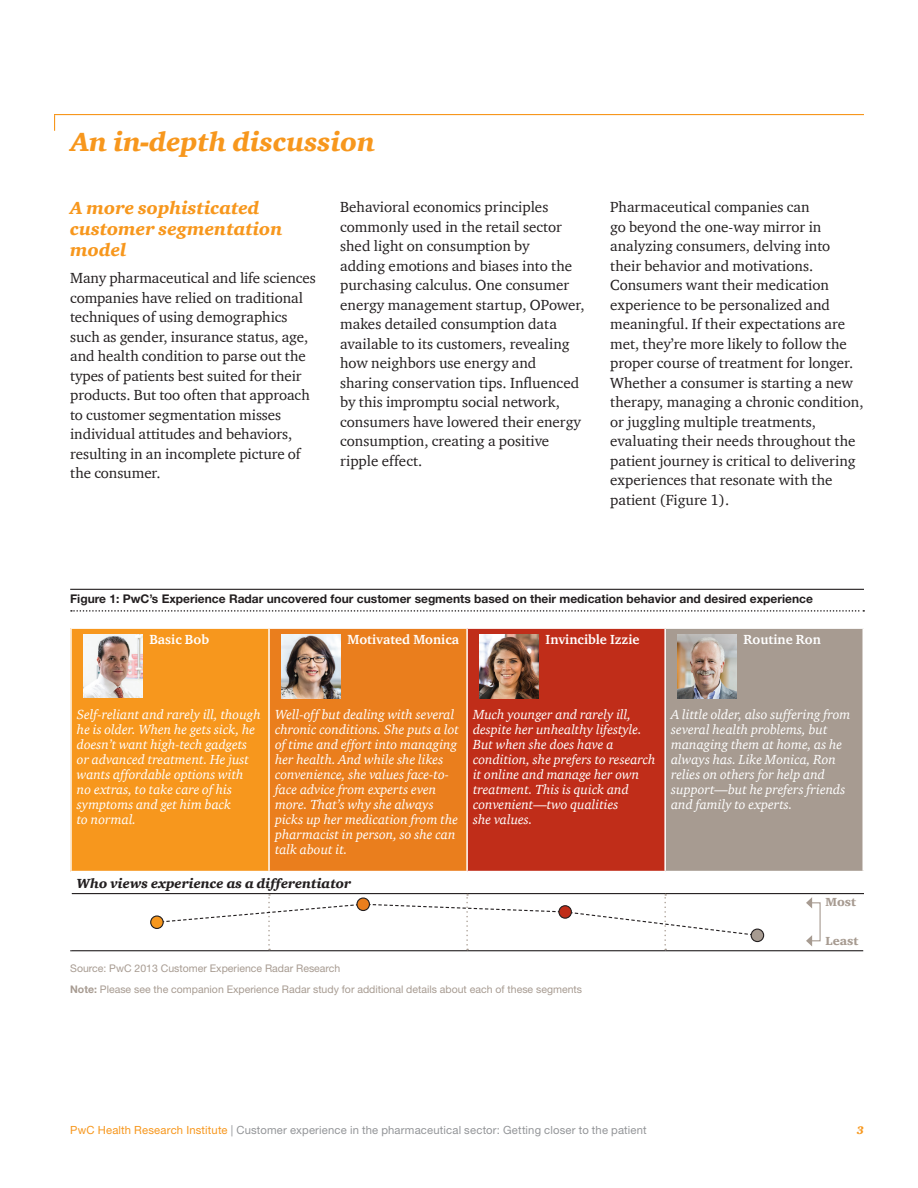
<style>
.page{position:relative;width:918px;height:1188px;background:#fff}
.page>*{position:absolute;margin:0;border:0;box-sizing:border-box;transform-origin:0 0}
.TOC_Section_head{font:italic 900 27px "ITC Charter Com";color:#f7971d}
.Body_headline_1{font:italic 900 18px/21px "ITC Charter Com";color:#f7971d}
.Body_copy_half_sp{font:15px/19.5px "ITC Charter Com";color:#231f20}
.Callout_text_large{font:italic 13.5px/15px "ITC Charter Com";color:#fff}
.Callout_text_large-2{font:700 13.5px "ITC Charter Com";color:#fff}
.Callout_text_large-3{font:italic 900 13.5px "ITC Charter Com";color:#231f20}
.Figure_Number{font:700 12px "Helvetica Neue";color:#231f20}
.Chart_copy{font:900 12px "ITC Charter Com";color:#a79b91}
.t1{font:11.25px "Helvetica Neue";letter-spacing:.015em;color:#939598}
.t2{font:italic 900 11.25px "ITC Charter Com";color:#f7971d}
.source{font:10.5px "Helvetica Neue";color:#a79b91}
.s1{font-weight:700}
.s2{color:#f7971d}
</style>
<div class="page">
<svg style="left:54px;top:115px;width:1px;height:16px"></svg>
<hr style="left:54px;top:114px;width:810px;height:1px;background:#f7971d">
<hr style="left:70px;top:589px;width:794px;height:1px;background:#231f20">
<svg style="left:71px;top:610px;width:793px;height:2px"></svg>
<div style="left:71px;top:628px;width:198px;height:244px;background:#f7971d"></div>
<div style="left:269px;top:628px;width:198px;height:244px;background:#ea7e1d"></div>
<div style="left:467px;top:628px;width:198px;height:244px;background:#c02d19"></div>
<div style="left:665px;top:628px;width:198px;height:244px;background:#a79b91"></div>
<hr style="left:70px;top:627px;width:199px;height:2px;background:#fff">
<hr style="left:70px;top:629px;width:2px;height:242px;background:#fff">
<hr style="left:269px;top:627px;width:198px;height:2px;background:#fff">
<hr style="left:268px;top:629px;width:2px;height:242px;background:#fff">
<hr style="left:467px;top:627px;width:198px;height:2px;background:#fff">
<hr style="left:466px;top:629px;width:2px;height:242px;background:#fff">
<hr style="left:665px;top:627px;width:199px;height:2px;background:#fff">
<hr style="left:664px;top:629px;width:2px;height:242px;background:#fff">
<hr style="left:862px;top:629px;width:2px;height:242px;background:#fff">
<hr style="left:70px;top:871px;width:199px;height:1px;background:#fff">
<hr style="left:269px;top:871px;width:198px;height:1px;background:#fff">
<hr style="left:467px;top:871px;width:198px;height:1px;background:#fff">
<hr style="left:665px;top:871px;width:199px;height:1px;background:#fff">
<hr style="left:72px;top:893px;width:197px;height:1px;background:#231f20">
<hr style="left:269px;top:893px;width:198px;height:1px;background:#231f20">
<hr style="left:467px;top:893px;width:198px;height:1px;background:#231f20">
<hr style="left:70px;top:950px;width:199px;height:1px;background:#231f20">
<hr style="left:269px;top:950px;width:198px;height:1px;background:#231f20">
<hr style="left:467px;top:950px;width:198px;height:1px;background:#231f20">
<hr style="left:665px;top:893px;width:199px;height:1px;background:#231f20">
<hr style="left:665px;top:950px;width:198px;height:1px;background:#231f20">
<img style="left:84px;top:634px;width:59px;height:64px">
<img style="left:282px;top:635px;width:59px;height:63px">
<img style="left:480px;top:635px;width:59px;height:63px">
<img style="left:678px;top:635px;width:59px;height:63px">
<div style="left:811px;top:902px;width:10px;height:39px;border:1px solid #a79b91"></div>
<svg style="left:806px;top:897px;width:6px;height:12px"></svg>
<svg style="left:806px;top:935px;width:6px;height:11px"></svg>
<svg style="left:156px;top:894px;width:603px;height:56px"></svg>
<div style="left:151px;top:916px;width:12px;height:12px;background:#f7971d;border-radius:50%"></div>
<div style="left:150px;top:915px;width:14px;height:14px;border:1px solid #231f20;border-radius:50%"></div>
<div style="left:357px;top:898px;width:12px;height:13px;background:#ea7e1d;border-radius:50%"></div>
<div style="left:356px;top:898px;width:14px;height:13px;border:1px solid #231f20;border-radius:50%"></div>
<div style="left:559px;top:906px;width:12px;height:12px;background:#c02d19;border-radius:50%"></div>
<div style="left:558px;top:905px;width:14px;height:14px;border:1px solid #231f20;border-radius:50%"></div>
<div style="left:751px;top:929px;width:13px;height:13px;background:#a79b91;border-radius:50%"></div>
<div style="left:751px;top:929px;width:13px;height:13px;border:1px solid #231f20;border-radius:50%"></div>
<p class="TOC_Section_head" style="left:71px;top:125px;width:306px">An in-depth discussion</p>
<p class="Body_headline_1" style="left:70px;top:197px;width:214px">A more sophisticated customer segmentation model</p>
<p class="Body_copy_half_sp" style="left:70px;top:268px;width:247px">Many pharmaceutical and life sciences companies have relied on traditional techniques of using demographics such as gender, insurance status, age, and health condition to parse out the types of patients best suited for their products. But too often that approach to customer segmentation misses individual attitudes and behaviors, resulting in an incomplete picture of the consumer.</p>
<p class="Body_copy_half_sp" style="left:340px;top:197px;width:246px">Behavioral economics principles commonly used in the retail sector shed light on consumption by<br>adding emotions and biases into the purchasing calculus. One consumer energy management startup, OPower, makes detailed consumption data available to its customers, revealing how neighbors use energy and sharing conservation tips. Influenced by this impromptu social network, consumers have lowered their energy consumption, creating a positive ripple effect.</p>
<p class="Body_copy_half_sp" style="left:610px;top:197px;width:255px">Pharmaceutical companies can<br>go beyond the one-way mirror in analyzing consumers, delving into their behavior and motivations.<br>Consumers want their medication experience to be personalized and meaningful. If their expectations are met, they’re more likely to follow the proper course of treatment for longer.<br>Whether a consumer is starting a new therapy, managing a chronic condition, or juggling multiple treatments, evaluating their needs throughout the patient journey is critical to delivering experiences that resonate with the patient (Figure 1).</p>
<p class="Figure_Number" style="left:70px;top:592px;width:744px">Figure 1: PwC’s Experience Radar uncovered four customer segments based on their medication behavior and desired experience</p>
<p class="Callout_text_large-2" style="left:149px;top:631px;width:61px">Basic Bob</p>
<p class="Callout_text_large-2" style="left:348px;top:631px;width:113px">Motivated Monica</p>
<p class="Callout_text_large-2" style="left:546px;top:631px;width:95px">Invincible Izzie</p>
<p class="Callout_text_large-2" style="left:744px;top:631px;width:79px">Routine Ron</p>
<p class="Callout_text_large" style="left:77px;top:707px;width:185px">Self-reliant and rarely ill, though he is older. When he gets sick, he doesn’t want high-tech gadgets or advanced treatment. He just wants affordable options with no extras, to take care of his symptoms and get him back<br>to normal.</p>
<p class="Callout_text_large" style="left:275px;top:707px;width:185px">Well-off but dealing with several chronic conditions. She puts a lot of time and effort into managing her health. And while she likes convenience, she values face-to&shy;face advice from experts even more. That’s why she always picks up her medication from the pharmacist in person, so she can talk about it.</p>
<p class="Callout_text_large-3" style="left:77px;top:875px;width:276px">Who views experience as a differentiator</p>
<p class="Callout_text_large" style="left:473px;top:707px;width:184px">Much younger and rarely ill, despite her unhealthy lifestyle.<br>But when she does have a condition, she prefers to research it online and manage her own treatment. This is quick and convenient—two qualities<br>she values.</p>
<p class="source" style="left:70px;top:962px;width:272px">Source: PwC 2013 Customer Experience Radar Research</p>
<p class="source" style="left:70px;top:983px;width:513px"><span class="s1">Note:</span> Please see the companion Experience Radar study for additional details about each of these segments</p>
<p class="Callout_text_large" style="left:671px;top:707px;width:181px">A little older, also suffering from several health problems, but managing them at home, as he always has. Like Monica, Ron relies on others for help and support—but he prefers friends and family to experts.</p>
<p class="Chart_copy" style="left:825px;top:894px;width:32px">Most</p>
<p class="Chart_copy" style="left:825px;top:933px;width:34px">Least</p>
<p class="t1" style="left:70px;top:1123px;width:578px"><span class="s2">PwC Health Research Institute</span> | Customer experience in the pharmaceutical sector: Getting closer to the patient</p>
<p class="t2" style="left:857px;top:1123px;width:9px">3</p>
</div>
